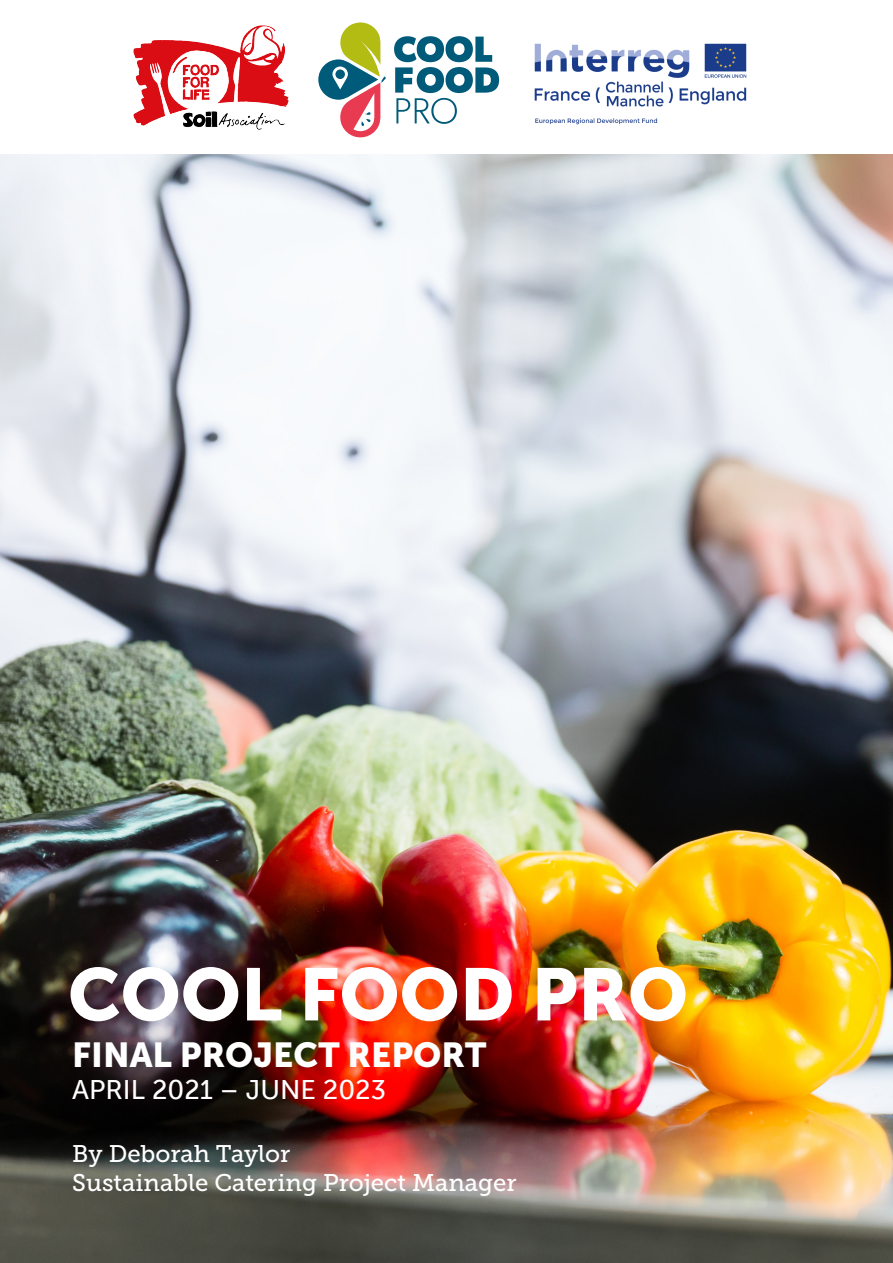
<style>
.page{position:relative;width:893px;height:1263px;background:#fff}
.page>*{position:absolute;margin:0;border:0;box-sizing:border-box;transform-origin:0 0}
.t1{font:73.5px "Museo Sans 900";color:#fff}
.t2{font:34.5px "Museo Sans 900";color:#fff}
.t3{font:27px "Museo Sans 500";color:#fff}
.t4{font:24px "Museo Slab 500";color:#fff}
</style>
<div class="page">
<img style="left:0;top:154px;width:893px;height:1109px">
<img style="left:133px;top:25px;width:156px;height:105px">
<svg style="left:394px;top:36px;width:105px;height:88px"></svg>
<svg style="left:318px;top:22px;width:68px;height:116px"></svg>
<img style="left:534px;top:43px;width:213px;height:82px">
<p class="t1" style="left:68px;top:953px;width:622px">COOL FOOD PRO</p>
<p class="t2" style="left:72px;top:1035px;width:416px">FINAL PROJECT REPORT</p>
<p class="t3" style="left:72px;top:1075px;width:315px">APRIL 2021 – JUNE 2023</p>
<p class="t4" style="left:72px;top:1140px;width:219px">By Deborah Taylor</p>
<p class="t4" style="left:72px;top:1169px;width:446px">Sustainable Catering Project Manager</p>
</div>
